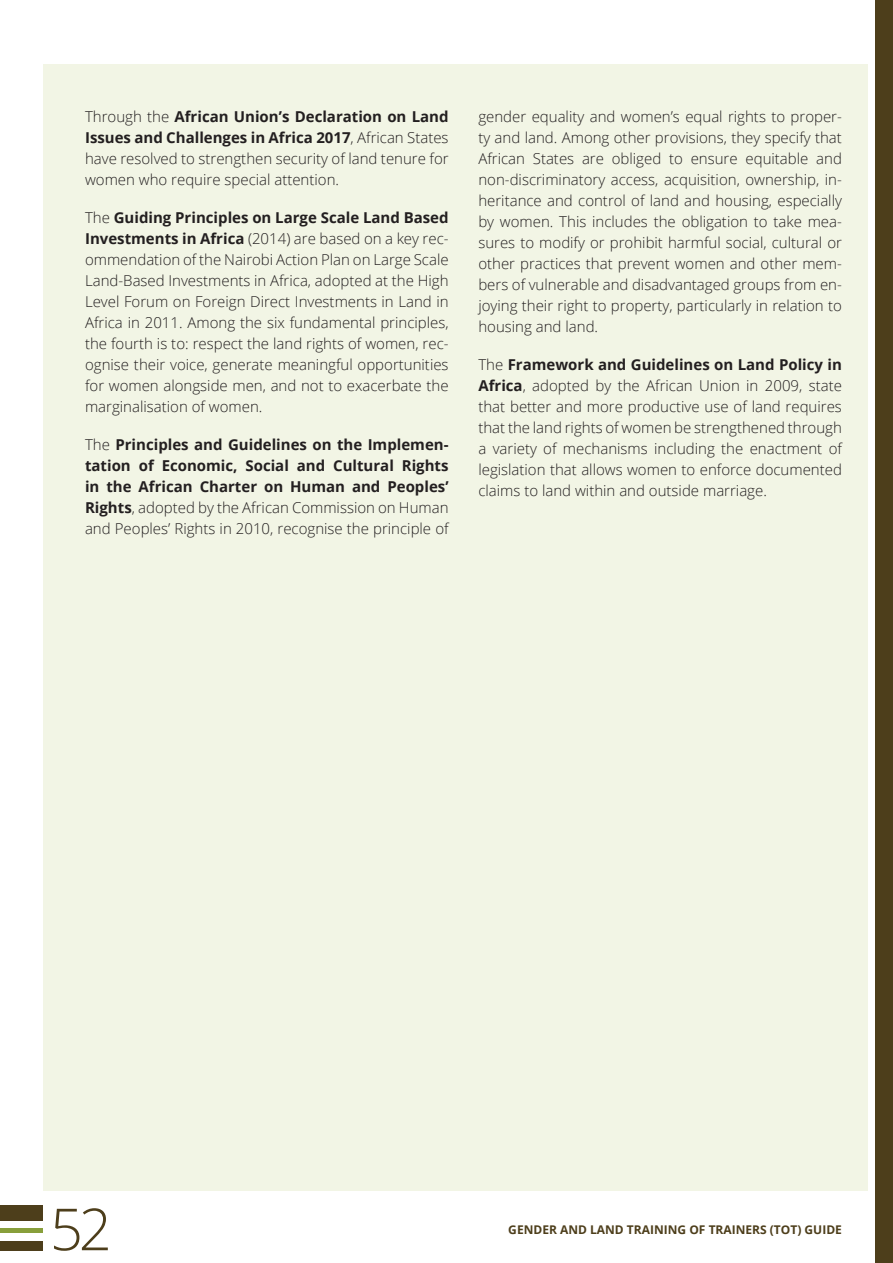
<style>
.page{position:relative;width:893px;height:1263px;background:#fff}
.page>*{position:absolute;margin:0;border:0;box-sizing:border-box;transform-origin:0 0}
.t1{font:300 58.05px "Open Sans";color:#4d3e1b}
.t2{font:300 15px/21px "Open Sans";color:#231f20;text-align:justify}
.t3{font:700 15px/21px "Open Sans";color:#231f20;text-align:justify}
.t4{font:700 12px "Open Sans";color:#4d3e1b}
.s1{font-weight:700}
.s2{font-weight:300}
</style>
<div class="page">
<div style="left:43px;top:64px;width:824px;height:1127px;background:#f2f5e5"></div>
<div style="left:876px;top:0;width:17px;height:1263px;background:#4d3e1b"></div>
<div style="left:0;top:1241px;width:43px;height:9px;background:#4d3e1b"></div>
<div style="left:0;top:1205px;width:43px;height:15px;background:#4d3e1b"></div>
<hr style="left:0;top:1228px;width:43px;height:4px;background:#889f3b">
<p class="t2" style="left:85px;top:106px;width:365px">Through the <span class="s1">African Union’s Declaration on Land Issues and Challenges in Africa 2017</span>, African States have resolved to strengthen security of land tenure for women who require special attention.</p>
<p class="t2" style="left:85px;top:207px;width:365px">The <span class="s1">Guiding Principles on Large Scale Land Based Investments in Africa</span> (2014) are based on a key rec&shy;ommendation of the Nairobi Action Plan on Large Scale Land-Based Investments in Africa, adopted at the High Level Forum on Foreign Direct Investments in Land in Africa in 2011. Among the six fundamental principles, the fourth is to: respect the land rights of women, rec&shy;ognise their voice, generate meaningful opportunities for women alongside men, and not to exacerbate the marginalisation of women.</p>
<p class="t3" style="left:85px;top:434px;width:365px"><span class="s2">The</span> Principles and Guidelines on the Implemen&shy;tation of Economic, Social and Cultural Rights in the African Charter on Human and Peoples’ Rights<span class="s2">, adopted by the African Commission on Human and Peoples’ Rights in 2010, recognise the principle of</span></p>
<p class="t2" style="left:478px;top:106px;width:365px">gender equality and women’s equal rights to proper&shy;ty and land. Among other provisions, they specify that African States are obliged to ensure equitable and non-discriminatory access, acquisition, ownership, in&shy;heritance and control of land and housing, especially by women. This includes the obligation to take mea&shy;sures to modify or prohibit harmful social, cultural or other practices that prevent women and other mem&shy;bers of vulnerable and disadvantaged groups from en&shy;joying their right to property, particularly in relation to housing and land.</p>
<p class="t2" style="left:478px;top:354px;width:365px">The <span class="s1">Framework and Guidelines on Land Policy in Africa</span>, adopted by the African Union in 2009, state that better and more productive use of land requires that the land rights of women be strengthened through a variety of mechanisms including the enactment of legislation that allows women to enforce documented claims to land within and outside marriage.</p>
<h1 class="t1" style="left:50px;top:1189px;width:63px">52</h1>
<p class="t4" style="left:508px;top:1221px;width:335px">GENDER AND LAND TRAINING OF TRAINERS (TOT) GUIDE</p>
</div>
